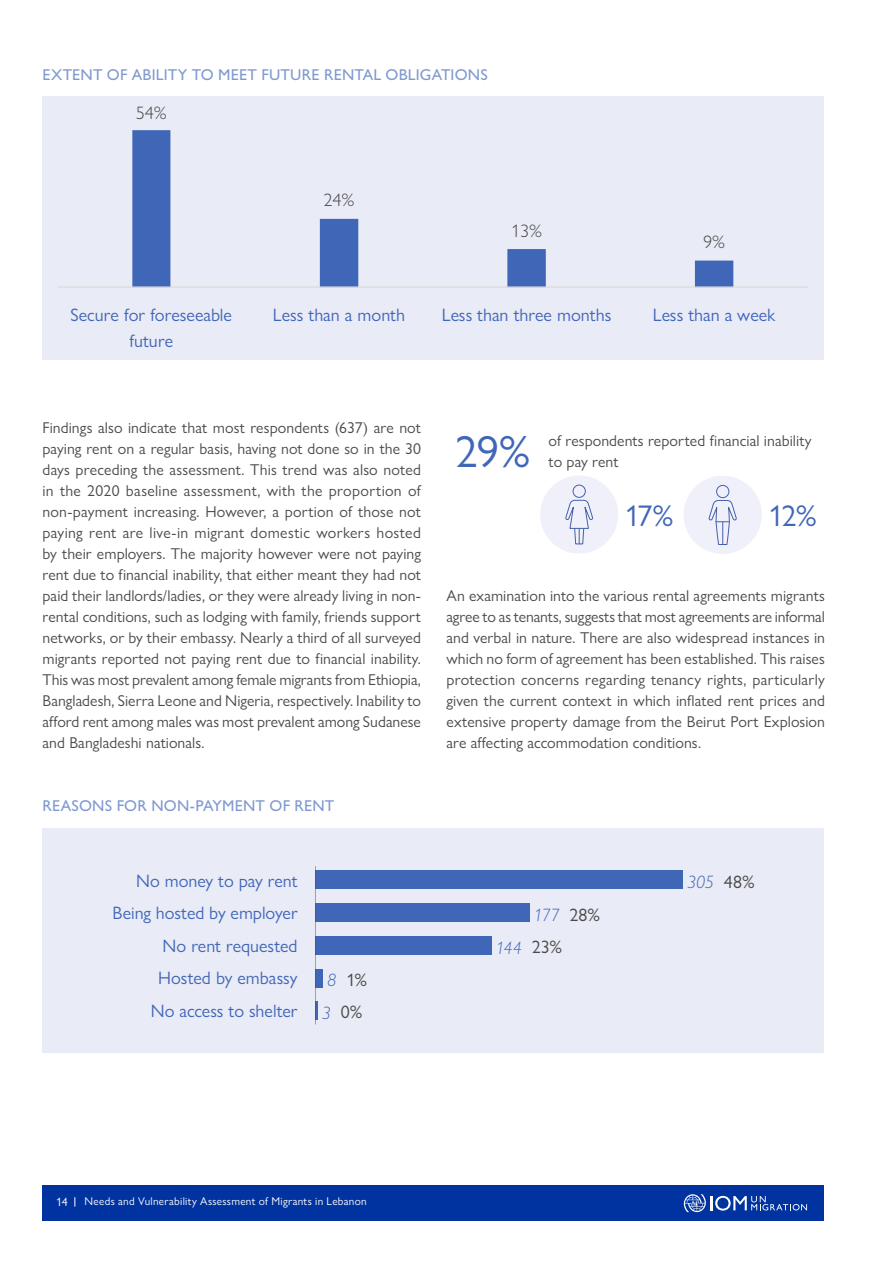
<style>
.page{position:relative;width:893px;height:1263px;background:#fff}
.page>*{position:absolute;margin:0;border:0;box-sizing:border-box;transform-origin:0 0}
.t1{font:45px "Gill Sans Nova";color:#4066b8}
.t2{font:30px "Gill Sans Nova";color:#4066b8}
.t3{font:18px/32.5px "Gill Sans Nova";color:#4066b8;text-align:center}
.t4{font:italic 300 18px/32.5px "Gill Sans Nova";letter-spacing:-.02em;color:#4066b8}
.t5{font:300 18px "Gill Sans Nova";color:#4a4a49}
.t6{font:18px/32.5px "Gill Sans Nova";color:#4a4a49;text-align:center}
.t7{font:15.75px/21px "Gill Sans Nova";letter-spacing:.005em;color:#4a4a49;text-align:justify}
.t8{font:500 15.75px "Gill Sans Nova";letter-spacing:.015em;color:#8099d0}
.t9{font:12px "Gill Sans Nova";color:#fff}
.t10{font:11.25px "Gill Sans Nova";letter-spacing:.025em;color:#fff}
.s1{font-weight:400;font-style:normal;color:#4a4a49}
.s2{font-weight:300;font-style:italic;color:#4066b8}
</style>
<div class="page">
<div style="left:43px;top:1185px;width:781px;height:35px;background:#0033a0"></div>
<svg style="left:684px;top:1194px;width:123px;height:18px"></svg>
<div style="left:43px;top:97px;width:781px;height:263px;background:#e9ebf6"></div>
<svg style="left:132px;top:130px;width:601px;height:156px"></svg>
<hr style="left:58px;top:286px;width:750px;height:2px;background:#d9d9d9">
<svg style="left:540px;top:476px;width:78px;height:77px"></svg>
<svg style="left:684px;top:476px;width:78px;height:78px"></svg>
<div style="left:43px;top:829px;width:781px;height:224px;background:#e9ebf6"></div>
<div style="left:315px;top:871px;width:368px;height:18px;background:#4066b8"></div>
<svg style="left:316px;top:1002px;width:1px;height:18px"></svg>
<div style="left:315px;top:969px;width:8px;height:18px;background:#4066b8"></div>
<div style="left:315px;top:936px;width:176px;height:18px;background:#4066b8"></div>
<div style="left:315px;top:903px;width:215px;height:18px;background:#4066b8"></div>
<hr style="left:315px;top:866px;width:1px;height:158px;background:#4a4a49">
<p class="t8" style="left:43px;top:65px;width:447px">EXTENT OF ABILITY TO MEET FUTURE RENTAL OBLIGATIONS</p>
<p class="t5" style="left:136px;top:102px;width:33px">54%</p>
<p class="t5" style="left:323px;top:189px;width:33px">24%</p>
<p class="t5" style="left:511px;top:219px;width:33px">13%</p>
<p class="t5" style="left:703px;top:231px;width:24px">9%</p>
<p class="t3" style="left:71px;top:302px;width:163px;line-height:26px">Secure for foreseeable future</p>
<p class="t3" style="left:273px;top:298px;width:134px">Less than a month</p>
<p class="t3" style="left:442px;top:298px;width:171px">Less than three months</p>
<p class="t3" style="left:653px;top:298px;width:124px">Less than a week</p>
<p class="t7" style="left:43px;top:417px;width:380px">Findings also indicate that most respondents (637) are not paying rent on a regular basis, having not done so in the 30 days preceding the assessment. This trend was also noted in the 2020 baseline assessment, with the proportion of non-payment increasing. However, a portion of those not paying rent are live-in migrant domestic workers hosted by their employers. The majority however were not paying rent due to financial inability, that either meant they had not paid their landlords/ladies, or they were already living in non&shy;rental conditions, such as lodging with family, friends support networks, or by their embassy. Nearly a third of all surveyed migrants reported not paying rent due to financial inability.<br>This was most prevalent among female migrants from Ethiopia, Bangladesh, Sierra Leone and Nigeria, respectively. Inability to afford rent among males was most prevalent among Sudanese and Bangladeshi nationals.</p>
<p class="t8" style="left:43px;top:796px;width:293px">REASONS FOR NON-PAYMENT OF RENT</p>
<h1 class="t1" style="left:455px;top:424px;width:77px">29%</h1>
<p class="t7" style="left:549px;top:430px;width:265px">of respondents reported financial inability to pay rent</p>
<h2 class="t2" style="left:625px;top:497px;width:50px">17%</h2>
<h2 class="t2" style="left:768px;top:497px;width:50px">12%</h2>
<p class="t7" style="left:446px;top:585px;width:380px">An examination into the various rental agreements migrants agree to as tenants, suggests that most agreements are informal and verbal in nature. There are also widespread instances in which no form of agreement has been established. This raises protection concerns regarding tenancy rights, particularly given the current context in which inflated rent prices and extensive property damage from the Beirut Port Explosion are affecting accommodation conditions.</p>
<p class="t3" style="left:113px;top:864px;width:187px;text-align:right">No money to pay rent<br>Being hosted by employer<br>No rent requested<br>Hosted by embassy<br>No access to shelter</p>
<p class="t4" style="left:687px;top:866px;width:69px">305 <span class="s1">48%</span></p>
<p class="t4" style="left:496px;top:898px;width:106px;text-indent:38px">177 <span class="s1">28%<br></span>144 <span class="s1">23%</span></p>
<p class="t6" style="left:322px;top:963px;width:47px"><span class="s2">8</span> 1%<br><span class="s2">3</span> 0%</p>
<p class="t9" style="left:56px;top:1195px;width:13px">14</p>
<p class="t10" style="left:84px;top:1194px;width:284px">Needs and Vulnerability Assessment of Migrants in Lebanon</p>
</div>
